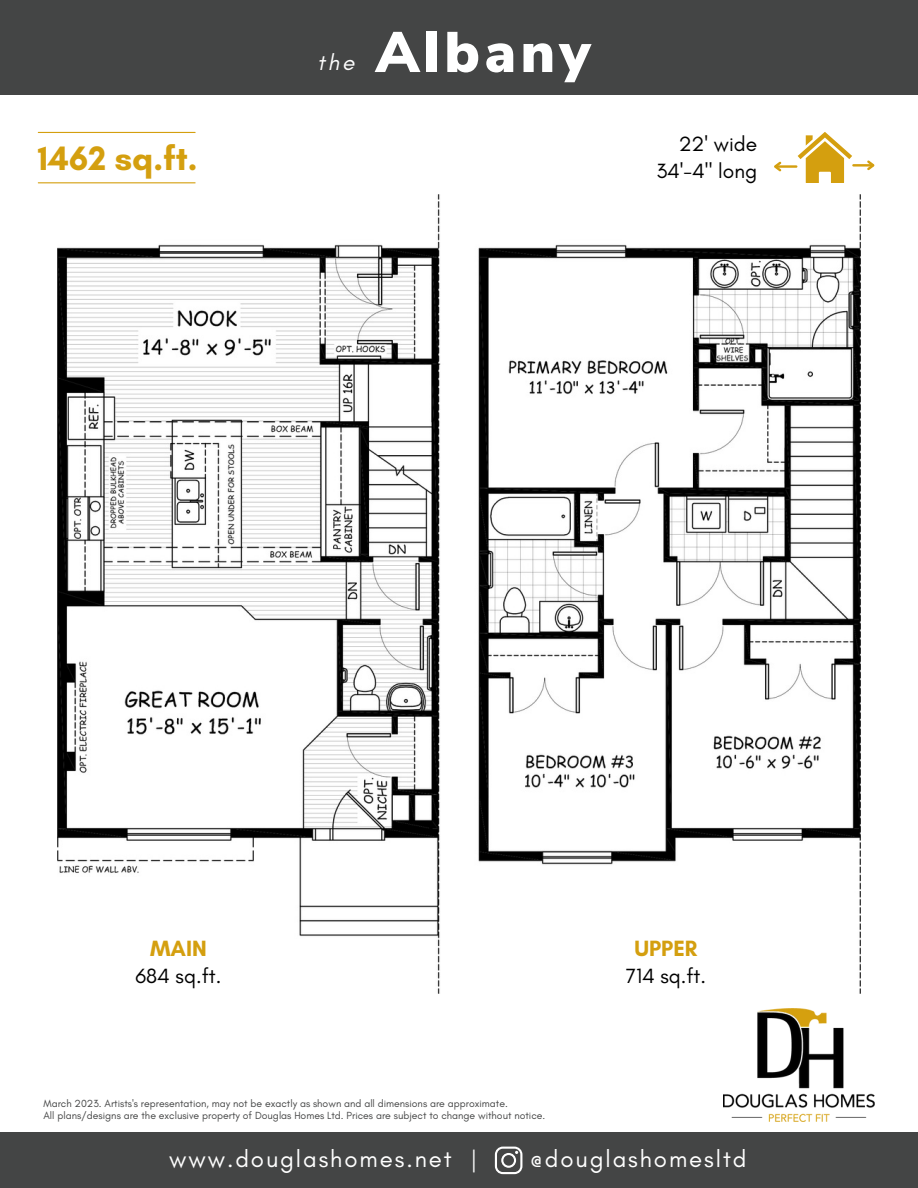
<style>
.page{position:relative;width:918px;height:1188px;background:#fff}
.page>*{position:absolute;margin:0;border:0;box-sizing:border-box;transform-origin:0 0}
.t1{font:900 57px "Nunito Sans";letter-spacing:.08em;color:#fff}
.t2{font:700 34.5px "Glacial Indifference";color:#d49f0f}
.t3{font:24px "Glacial Indifference";letter-spacing:.08em;color:#fff}
.t4{font:700 22.5px "Glacial Indifference";color:#d49f0f}
.t5{font:italic 22.5px "Glacial Indifference";color:#fff}
.t6{font:21px/27px "Glacial Indifference";color:#000;text-align:right}
.t7{font:10.5px "Glacial Indifference";color:#444545}
</style>
<div class="page">
<div style="left:0;top:0;width:918px;height:94px;background:#444545"></div>
<hr style="left:853px;top:164px;width:20px;height:3px;background:#d49f0f">
<svg style="left:865px;top:160px;width:10px;height:11px"></svg>
<hr style="left:776px;top:165px;width:20px;height:3px;background:#d49f0f">
<svg style="left:774px;top:161px;width:9px;height:11px"></svg>
<svg style="left:798px;top:132px;width:54px;height:51px"></svg>
<hr style="left:38px;top:132px;width:157px;height:1px;background:#d49f0f">
<hr style="left:38px;top:182px;width:157px;height:1px;background:#d49f0f">
<div style="left:0;top:1133px;width:918px;height:55px;background:#444545"></div>
<svg style="left:495px;top:1147px;width:27px;height:27px"></svg>
<img style="left:724px;top:1009px;width:151px;height:112px">
<img style="left:57px;top:194px;width:804px;height:800px">
<h3 class="t2" style="left:38px;top:137px;width:161px">1462 sq.ft.</h3>
<p class="t5" style="left:317px;top:49px;width:38px">the</p>
<p class="t1" style="left:376px;top:14px;width:216px">Albany</p>
<h4 class="t6" style="left:656px;top:130px;width:102px">22' wide<br>34'-4" long</h4>
<h4 class="t4" style="left:150px;top:934px;width:58px">MAIN</h4>
<h4 class="t6" style="left:136px;top:962px;width:87px">684 sq.ft.</h4>
<p class="t7" style="left:44px;top:1097px;width:466px">March 2023. Artists's representation, may not be exactly as shown and all dimensions are approximate.</p>
<p class="t7" style="left:44px;top:1109px;width:503px">All plans/designs are the exclusive property of Douglas Homes Ltd. Prices are subject to change without notice.</p>
<p class="t4" style="left:635px;top:934px;width:64px">UPPER</p>
<p class="t6" style="left:626px;top:962px;width:82px">714 sq.ft.</p>
<h1 class="t3" style="left:169px;top:1144px;width:310px">www.douglashomes.net |</h1>
<h1 class="t3" style="left:530px;top:1144px;width:218px">@douglashomesltd</h1>
</div>
